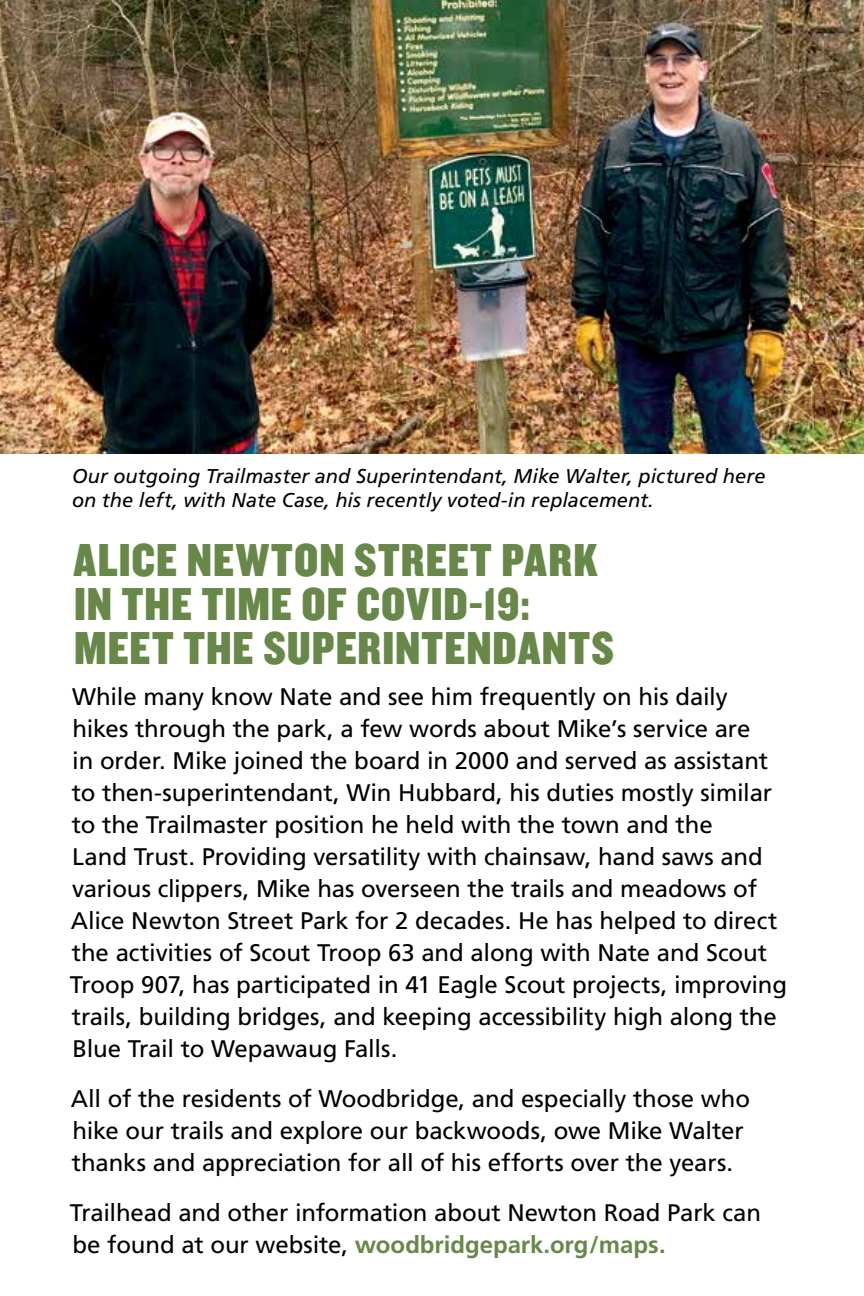
<style>
.page{position:relative;width:864px;height:1296px;background:#fff}
.page>*{position:absolute;margin:0;border:0;box-sizing:border-box;transform-origin:0 0}
.t1{font:48px/44px "Knockout HTF70 Full Welterwt";letter-spacing:.02em;color:#678848}
.t2{font:24px/32px "Frutiger";letter-spacing:-.005em;color:#000}
.t3{font:italic 20px/24px "Frutiger";letter-spacing:.005em;color:#000}
.s1{font-weight:700;color:#678848}
</style>
<div class="page">
<hr style="left:863px;top:0;width:1px;height:1296px;background:#f1f6df">
<img style="left:0;top:0;width:864px;height:453px">
<p class="t3" style="left:72px;top:464px;width:695px">Our outgoing Trailmaster and Superintendant, Mike Walter, pictured here on the left, with Nate Case, his recently voted-in replacement.</p>
<h1 class="t1" style="left:74px;top:540px;width:542px">ALICE NEWTON STREET PARK<br>IN THE TIME OF COVID-19:<br>MEET THE SUPERINTENDANTS</h1>
<p class="t2" style="left:70px;top:681px;width:719px">While many know Nate and see him frequently on his daily hikes through the park, a few words about Mike’s service are<br>in order. Mike joined the board in 2000 and served as assistant to then-superintendant, Win Hubbard, his duties mostly similar to the Trailmaster position he held with the town and the<br>Land Trust. Providing versatility with chainsaw, hand saws and various clippers, Mike has overseen the trails and meadows of Alice Newton Street Park for 2 decades. He has helped to direct the activities of Scout Troop 63 and along with Nate and Scout Troop 907, has participated in 41 Eagle Scout projects, improving trails, building bridges, and keeping accessibility high along the Blue Trail to Wepawaug Falls.</p>
<p class="t2" style="left:71px;top:1083px;width:681px">All of the residents of Woodbridge, and especially those who hike our trails and explore our backwoods, owe Mike Walter thanks and appreciation for all of his efforts over the years.</p>
<p class="t2" style="left:70px;top:1197px;width:693px">Trailhead and other information about Newton Road Park can be found at our website, <span class="s1">woodbridgepark.org/maps.</span></p>
</div>
